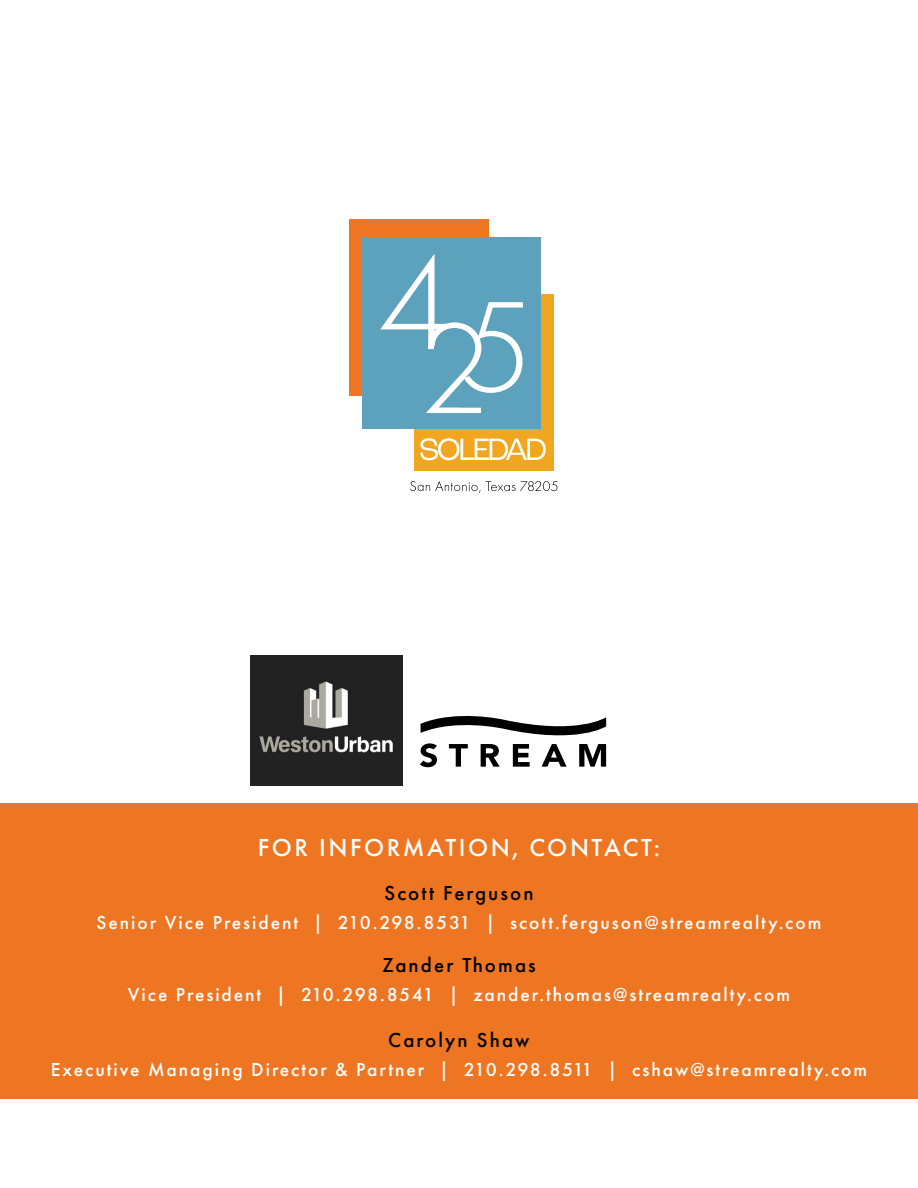
<style>
.page{position:relative;width:918px;height:1188px;background:#fff}
.page>*{position:absolute;margin:0;border:0;box-sizing:border-box;transform-origin:0 0}
.t1{font:500 25.5px "Futura PT";letter-spacing:.1em;color:#fff}
.t2{font:500 21px "Futura PT";letter-spacing:.1em;color:#000}
.t3{font:500 19.5px "Futura PT";letter-spacing:.1em;color:#fff}
</style>
<div class="page">
<div style="left:0;top:804px;width:918px;height:295px;background:#ee7622"></div>
<svg style="left:420px;top:716px;width:186px;height:51px"></svg>
<div style="left:349px;top:220px;width:139px;height:176px;background:#ee7622"></div>
<div style="left:414px;top:294px;width:140px;height:176px;background:#f0a71f"></div>
<div style="left:363px;top:238px;width:178px;height:191px;background:#5da2bc"></div>
<svg style="left:420px;top:438px;width:126px;height:22px"></svg>
<svg style="left:410px;top:481px;width:147px;height:12px"></svg>
<svg style="left:380px;top:254px;width:143px;height:159px"></svg>
<img style="left:251px;top:655px;width:151px;height:130px">
<h1 class="t1" style="left:258px;top:832px;width:404px">FOR INFORMATION, CONTACT:</h1>
<p class="t2" style="left:384px;top:881px;width:151px">Scott Ferguson</p>
<p class="t3" style="left:97px;top:911px;width:726px">Senior Vice President | 210.298.8531 | scott.ferguson@streamrealty.com</p>
<p class="t2" style="left:382px;top:953px;width:155px">Zander Thomas</p>
<p class="t3" style="left:128px;top:983px;width:664px">Vice President | 210.298.8541 | zander.thomas@streamrealty.com</p>
<p class="t2" style="left:388px;top:1028px;width:143px">Carolyn Shaw</p>
<p class="t3" style="left:51px;top:1058px;width:818px">Executive Managing Director &amp; Partner | 210.298.8511 | cshaw@streamrealty.com</p>
</div>
